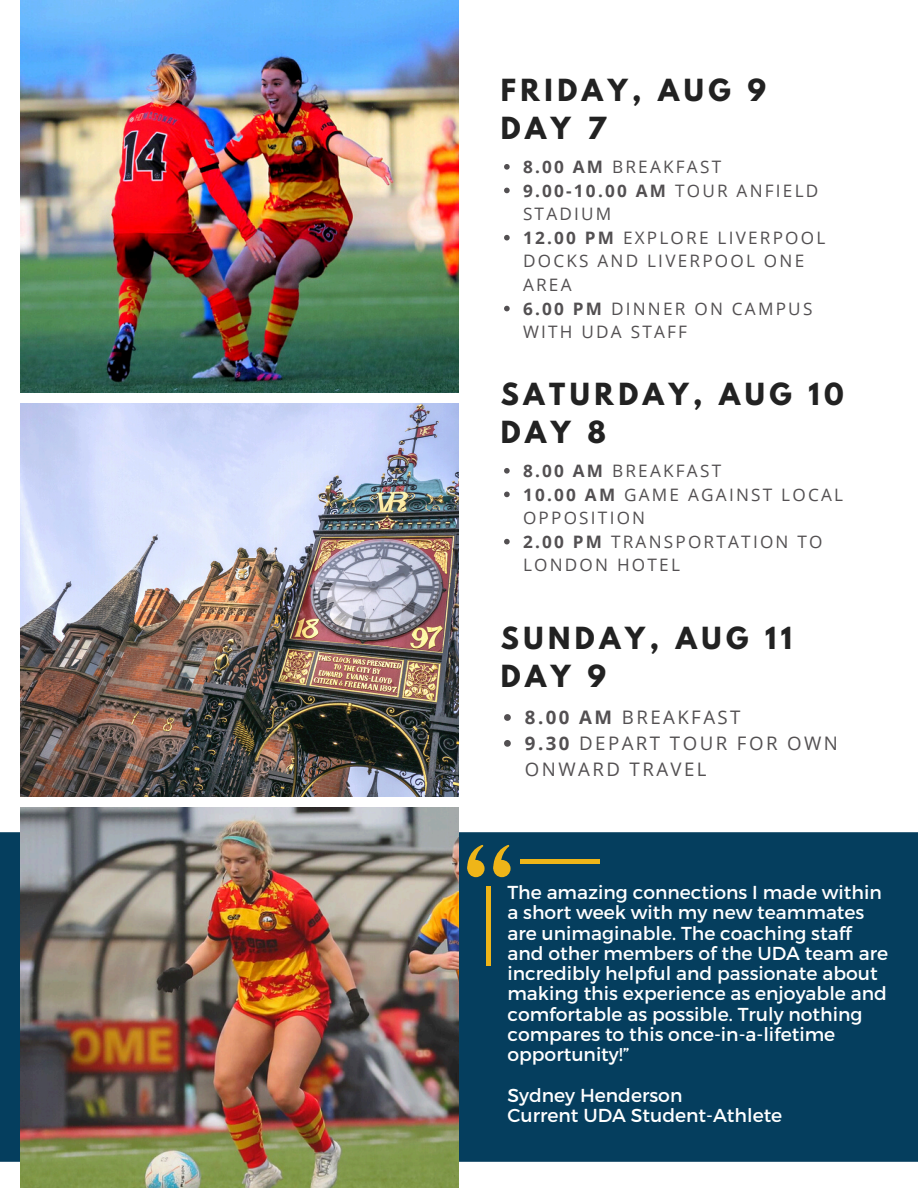
<style>
.page{position:relative;width:918px;height:1188px;background:#fff}
.page>*{position:absolute;margin:0;border:0;box-sizing:border-box;transform-origin:0 0}
.t1{font:700 27px/37.2px "League Spartan";letter-spacing:.17em;color:#222}
.t2{font:18.75px/20.2px "Montserrat";color:#fff}
.t3{font:18.75px/25.8px "Open Sans";letter-spacing:.13em;color:#535052}
.t4{font:17.1px/23.7px "Open Sans";letter-spacing:.13em;color:#535052}
.s1{font-weight:700}
</style>
<div class="page">
<div style="left:0;top:832px;width:918px;height:330px;background:#053e5e"></div>
<img style="left:20px;top:0;width:439px;height:393px">
<img style="left:20px;top:404px;width:439px;height:392px">
<img style="left:20px;top:808px;width:439px;height:380px">
<svg style="left:493px;top:860px;width:18px;height:17px"></svg>
<svg style="left:492px;top:845px;width:18px;height:29px"></svg>
<svg style="left:467px;top:860px;width:18px;height:17px"></svg>
<svg style="left:466px;top:845px;width:18px;height:29px"></svg>
<hr style="left:487px;top:886px;width:4px;height:80px;background:#efb518">
<hr style="left:520px;top:859px;width:80px;height:4px;background:#efb518">
<svg style="left:504px;top:164px;width:6px;height:6px"></svg>
<svg style="left:504px;top:188px;width:6px;height:5px"></svg>
<svg style="left:504px;top:235px;width:6px;height:5px"></svg>
<svg style="left:504px;top:306px;width:6px;height:5px"></svg>
<svg style="left:504px;top:468px;width:6px;height:6px"></svg>
<svg style="left:504px;top:492px;width:6px;height:5px"></svg>
<svg style="left:504px;top:539px;width:6px;height:5px"></svg>
<svg style="left:504px;top:714px;width:7px;height:7px"></svg>
<svg style="left:504px;top:740px;width:7px;height:7px"></svg>
<h1 class="t1" style="left:501px;top:75px;width:267px">FRIDAY, AUG 9<br>DAY 7</h1>
<p class="t4" style="left:523px;top:155px;width:200px"><span class="s1">8.00 AM</span> BREAKFAST</p>
<p class="t4" style="left:523px;top:178px;width:297px"><span class="s1">9.00-10.00 AM</span> TOUR ANFIELD<br>STADIUM</p>
<p class="t4" style="left:523px;top:225px;width:304px"><span class="s1">12.00 PM</span> EXPLORE LIVERPOOL<br>DOCKS AND LIVERPOOL ONE<br>AREA</p>
<p class="t4" style="left:523px;top:296px;width:291px"><span class="s1">6.00 PM</span> DINNER ON CAMPUS<br>WITH UDA STAFF</p>
<h1 class="t1" style="left:501px;top:379px;width:345px">SATURDAY, AUG 10<br>DAY 8</h1>
<p class="t4" style="left:523px;top:458px;width:200px"><span class="s1">8.00 AM</span> BREAKFAST</p>
<p class="t4" style="left:523px;top:482px;width:322px"><span class="s1">10.00 AM</span> GAME AGAINST LOCAL<br>OPPOSITION</p>
<p class="t4" style="left:523px;top:529px;width:301px"><span class="s1">2.00 PM</span> TRANSPORTATION TO<br>LONDON HOTEL</p>
<h1 class="t1" style="left:501px;top:623px;width:293px">SUNDAY, AUG 11<br>DAY 9</h1>
<p class="t3" style="left:525px;top:704px;width:217px"><span class="s1">8.00 AM</span> BREAKFAST</p>
<p class="t3" style="left:525px;top:730px;width:315px"><span class="s1">9.30</span> DEPART TOUR FOR OWN<br>ONWARD TRAVEL</p>
<p class="t2" style="left:507px;top:881px;width:382px">The amazing connections I made within a short week with my new teammates are unimaginable. The coaching staff and other members of the UDA team are incredibly helpful and passionate about making this experience as enjoyable and comfortable as possible. Truly nothing compares to this once-in-a-lifetime opportunity!”</p>
<p class="t2" style="left:507px;top:1084px;width:176px">Sydney Henderson</p>
<p class="t2" style="left:507px;top:1104px;width:276px">Current UDA Student-Athlete</p>
</div>
